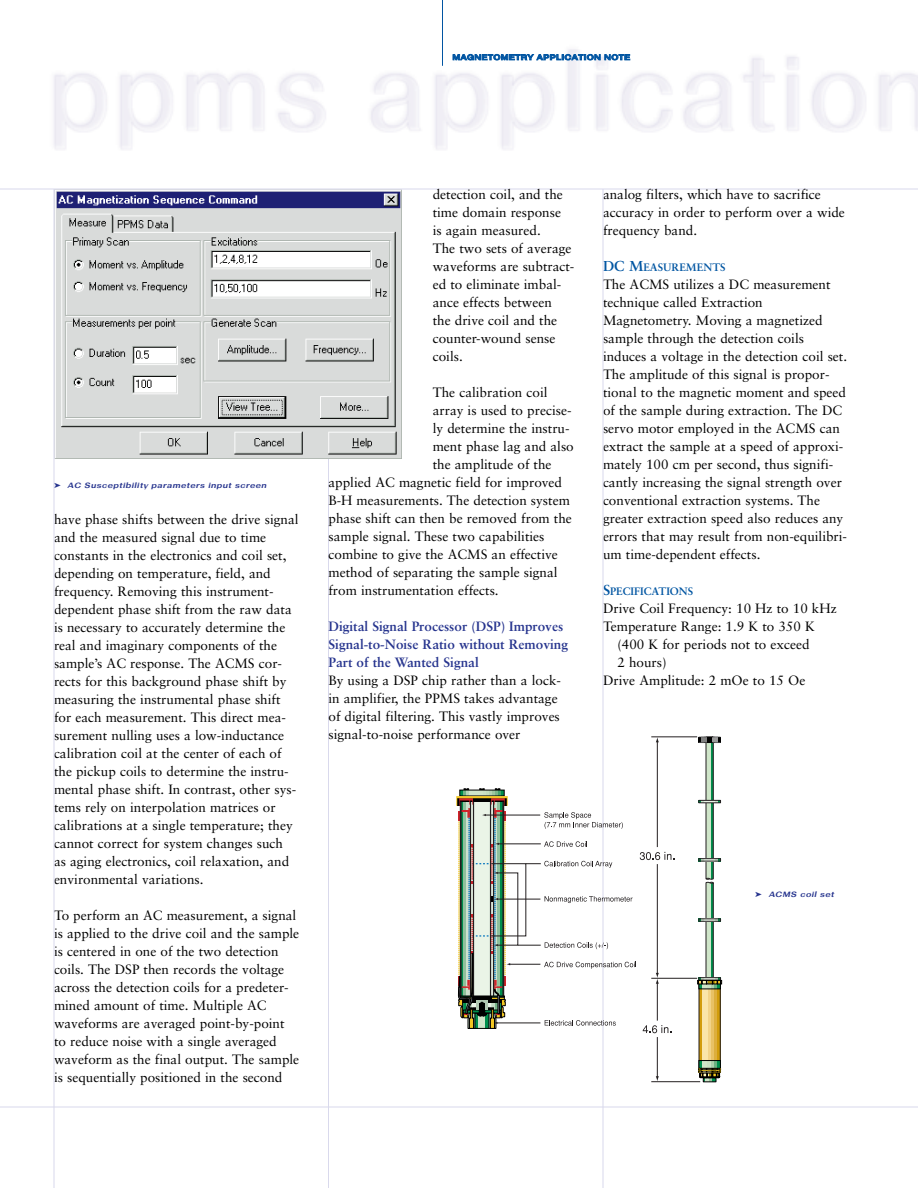
<style>
.page{position:relative;width:918px;height:1188px;background:#fff}
.page>*{position:absolute;margin:0;border:0;box-sizing:border-box;transform-origin:0 0}
.t1{font:13.5px/18px "Sabon";color:#000}
.t2{font:700 13.5px/18px "Sabon";color:#26348e}
.t3{font:700 10.8px "Sabon";color:#0155a2}
.t4{font:italic 7.5px "Baker 2000 Sans RX Ex Sm";letter-spacing:.07em;color:#26348e}
.t5{font:7.5px "Baker 2000 Sans RX Ex Sm";letter-spacing:.07em;color:#0155a2}
.s1{font-size:14.4px}
</style>
<div class="page">
<hr style="left:328px;top:189px;width:1px;height:999px;background:#d9d9ec">
<img style="left:56px;top:190px;width:346px;height:268px">
<hr style="left:0;top:1107px;width:918px;height:1px;background:#d9d9ec">
<hr style="left:0;top:189px;width:918px;height:1px;background:#d9d9ec">
<hr style="left:603px;top:189px;width:1px;height:999px;background:#d9d9ec">
<hr style="left:54px;top:189px;width:1px;height:999px;background:#d9d9ec">
<hr style="left:442px;top:0;width:1px;height:66px;background:#0155a2">
<hr style="left:651px;top:737px;width:46px;height:1px;background:#231f20">
<hr style="left:651px;top:1081px;width:49px;height:1px;background:#231f20">
<hr style="left:651px;top:978px;width:46px;height:1px;background:#231f20">
<hr style="left:657px;top:741px;width:1px;height:106px;background:#231f20">
<hr style="left:657px;top:1037px;width:1px;height:40px;background:#231f20">
<hr style="left:699px;top:980px;width:3px;height:89px;background:#d29c0c">
<hr style="left:702px;top:980px;width:4px;height:89px;background:#fae5a9">
<hr style="left:706px;top:980px;width:2px;height:89px;background:#fae5a9">
<hr style="left:708px;top:980px;width:3px;height:89px;background:#f2d389">
<hr style="left:711px;top:980px;width:3px;height:89px;background:#e9c165">
<hr style="left:714px;top:980px;width:3px;height:89px;background:#ddae3d">
<hr style="left:717px;top:980px;width:3px;height:89px;background:#d29c0c">
<div style="left:699px;top:980px;width:22px;height:89px;border:1px solid #231f20"></div>
<div style="left:699px;top:1060px;width:22px;height:8px;border:1px solid #000"></div>
<svg style="left:699px;top:1061px;width:22px;height:21px"></svg>
<svg style="left:697px;top:737px;width:25px;height:252px"></svg>
<svg style="left:456px;top:788px;width:218px;height:260px"></svg>
<p class="t5" style="left:453px;top:55px;width:179px">MAGNETOMETRY APPLICATION NOTE</p>
<p class="t4" style="left:54px;top:482px;width:214px">➤ AC Susceptibility parameters input screen</p>
<p class="t1" style="left:54px;top:511px;width:246px">have phase shifts between the drive signal and the measured signal due to time constants in the electronics and coil set, depending on temperature, field, and frequency. Removing this instrument&shy;dependent phase shift from the raw data is necessary to accurately determine the real and imaginary components of the sample’s AC response. The ACMS cor&shy;rects for this background phase shift by measuring the instrumental phase shift for each measurement. This direct mea&shy;surement nulling uses a low-inductance calibration coil at the center of each of the pickup coils to determine the instru&shy;mental phase shift. In contrast, other sys&shy;tems rely on interpolation matrices or calibrations at a single temperature; they cannot correct for system changes such<br>as aging electronics, coil relaxation, and environmental variations.</p>
<p class="t1" style="left:54px;top:907px;width:247px">To perform an AC measurement, a signal is applied to the drive coil and the sample is centered in one of the two detection coils. The DSP then records the voltage across the detection coils for a predeter&shy;mined amount of time. Multiple AC waveforms are averaged point-by-point to reduce noise with a single averaged waveform as the final output. The sample is sequentially positioned in the second</p>
<p class="t1" style="left:433px;top:187px;width:143px">detection coil, and the time domain response<br>is again measured.<br>The two sets of average waveforms are subtract&shy;ed to eliminate imbal&shy;ance effects between<br>the drive coil and the counter-wound sense coils.</p>
<p class="t1" style="left:433px;top:385px;width:116px">The calibration coil</p>
<p class="t1" style="left:433px;top:403px;width:140px">array is used to precise-</p>
<p class="t1" style="left:433px;top:421px;width:138px">ly determine the instru-</p>
<p class="t1" style="left:433px;top:439px;width:143px">ment phase lag and also</p>
<p class="t1" style="left:433px;top:457px;width:120px">the amplitude of the</p>
<p class="t1" style="left:329px;top:475px;width:235px">applied AC magnetic field for improved</p>
<p class="t1" style="left:329px;top:493px;width:243px">B-H measurements. The detection system</p>
<p class="t1" style="left:329px;top:511px;width:245px">phase shift can then be removed from the</p>
<p class="t1" style="left:329px;top:529px;width:218px">sample signal. These two capabilities</p>
<p class="t1" style="left:329px;top:547px;width:231px">combine to give the ACMS an effective</p>
<p class="t1" style="left:329px;top:565px;width:231px">method of separating the sample signal</p>
<p class="t1" style="left:329px;top:583px;width:172px">from instrumentation effects.</p>
<p class="t2" style="left:329px;top:619px;width:241px">Digital Signal Processor (DSP) Improves<br>Signal-to-Noise Ratio without Removing<br>Part of the Wanted Signal</p>
<p class="t1" style="left:329px;top:673px;width:234px">By using a DSP chip rather than a lock&shy;in amplifier, the PPMS takes advantage of digital filtering. This vastly improves signal-to-noise performance over</p>
<p class="t1" style="left:603px;top:187px;width:243px">analog filters, which have to sacrifice accuracy in order to perform over a wide frequency band.</p>
<p class="t3" style="left:603px;top:263px;width:124px"><span class="s1">DC M</span>EASUREMENTS</p>
<p class="t1" style="left:603px;top:277px;width:246px">The ACMS utilizes a DC measurement technique called Extraction Magnetometry. Moving a magnetized sample through the detection coils induces a voltage in the detection coil set.<br>The amplitude of this signal is propor&shy;tional to the magnetic moment and speed of the sample during extraction. The DC servo motor employed in the ACMS can extract the sample at a speed of approxi&shy;mately 100 cm per second, thus signifi&shy;cantly increasing the signal strength over conventional extraction systems. The greater extraction speed also reduces any errors that may result from non-equilibri&shy;um time-dependent effects.</p>
<p class="t3" style="left:603px;top:587px;width:92px"><span class="s1">S</span>PECIFICATIONS</p>
<p class="t1" style="left:603px;top:601px;width:235px">Drive Coil Frequency: 10 Hz to 10 kHz</p>
<p class="t1" style="left:603px;top:619px;width:213px">Temperature Range: 1.9 K to 350 K</p>
<p class="t1" style="left:617px;top:637px;width:194px">(400 K for periods not to exceed</p>
<p class="t1" style="left:617px;top:655px;width:51px">2 hours)</p>
<p class="t1" style="left:603px;top:673px;width:204px">Drive Amplitude: 2 mOe to 15 Oe</p>
<p class="t4" style="left:755px;top:891px;width:80px">➤ ACMS coil set</p>
</div>
